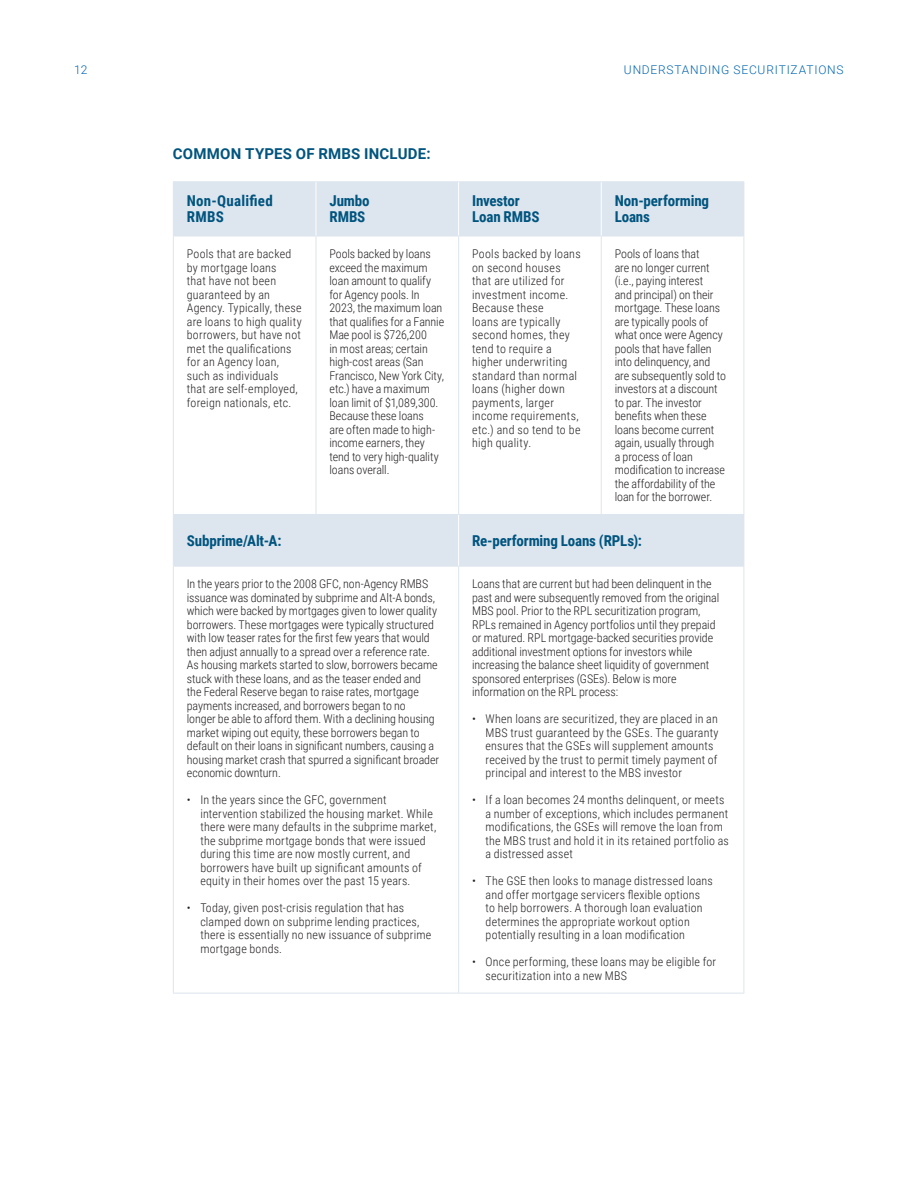
<style>
.page{position:relative;width:918px;height:1188px;background:#fff}
.page>*{position:absolute;margin:0;border:0;box-sizing:border-box;transform-origin:0 0}
.Table_Header_RobC_B_9_10{font:700 15px/16.5px "Roboto Condensed";letter-spacing:-.01em;color:#00547e}
.Subhead_Rob_B_10_14{font:700 15px "Roboto";letter-spacing:.015em;color:#00547e}
.Table_Header_RobC_B_9_10-2{font:700 15px/16.5px "Roboto Condensed";letter-spacing:.015em;color:#00547e}
.Table_Light_RobC_L_8_9{font:300 12px/13.5px "Roboto Condensed";color:#231f20}
.Table_Light_RobC_L_8_9-2{font:300 12px/13.5px "Roboto Condensed";letter-spacing:.025em;color:#231f20}
.Table_Header_RobC_B_9_10-3{font:300 12px/13.5px "Roboto Condensed";letter-spacing:.02em;color:#231f20}
.t1{font:300 12px "Roboto";letter-spacing:.065em;color:#0165b1}
</style>
<div class="page">
<svg style="left:174px;top:182px;width:570px;height:384px"></svg>
<hr style="left:173px;top:181px;width:143px;height:1px;background:#dde5ee">
<hr style="left:173px;top:182px;width:1px;height:54px;background:#dde5ee">
<hr style="left:316px;top:181px;width:143px;height:1px;background:#dde5ee">
<hr style="left:459px;top:181px;width:142px;height:1px;background:#dde5ee">
<hr style="left:601px;top:181px;width:143px;height:1px;background:#dde5ee">
<hr style="left:744px;top:182px;width:1px;height:54px;background:#dde5ee">
<hr style="left:173px;top:236px;width:143px;height:1px;background:#dde5ee">
<hr style="left:173px;top:236px;width:1px;height:278px;background:#dde5ee">
<hr style="left:316px;top:236px;width:143px;height:1px;background:#dde5ee">
<hr style="left:316px;top:236px;width:1px;height:278px;background:#dde5ee">
<hr style="left:459px;top:236px;width:142px;height:1px;background:#dde5ee">
<hr style="left:458px;top:236px;width:1px;height:278px;background:#dde5ee">
<hr style="left:601px;top:236px;width:143px;height:1px;background:#dde5ee">
<hr style="left:601px;top:236px;width:1px;height:278px;background:#dde5ee">
<hr style="left:744px;top:236px;width:1px;height:278px;background:#dde5ee">
<hr style="left:173px;top:514px;width:143px;height:1px;background:#dde5ee">
<hr style="left:173px;top:515px;width:1px;height:51px;background:#dde5ee">
<hr style="left:316px;top:514px;width:143px;height:1px;background:#dde5ee">
<hr style="left:459px;top:514px;width:142px;height:1px;background:#dde5ee">
<hr style="left:601px;top:514px;width:143px;height:1px;background:#dde5ee">
<hr style="left:744px;top:515px;width:1px;height:51px;background:#dde5ee">
<hr style="left:173px;top:566px;width:143px;height:1px;background:#dde5ee">
<hr style="left:173px;top:566px;width:1px;height:427px;background:#dde5ee">
<hr style="left:316px;top:566px;width:143px;height:1px;background:#dde5ee">
<hr style="left:459px;top:566px;width:142px;height:1px;background:#dde5ee">
<hr style="left:458px;top:566px;width:1px;height:427px;background:#dde5ee">
<hr style="left:601px;top:566px;width:143px;height:1px;background:#dde5ee">
<hr style="left:744px;top:566px;width:1px;height:427px;background:#dde5ee">
<hr style="left:173px;top:993px;width:143px;height:1px;background:#dde5ee">
<hr style="left:316px;top:993px;width:143px;height:1px;background:#dde5ee">
<hr style="left:459px;top:993px;width:142px;height:1px;background:#dde5ee">
<hr style="left:601px;top:993px;width:143px;height:1px;background:#dde5ee">
<hr style="left:316px;top:182px;width:1px;height:54px;background:#fff">
<hr style="left:458px;top:182px;width:1px;height:54px;background:#fff">
<hr style="left:601px;top:182px;width:1px;height:54px;background:#fff">
<hr style="left:458px;top:515px;width:1px;height:51px;background:#fff">
<p class="t1" style="left:74px;top:61px;width:15px">12</p>
<p class="t1" style="left:624px;top:61px;width:221px">UNDERSTANDING SECURITIZATIONS</p>
<p class="Subhead_Rob_B_10_14" style="left:173px;top:143px;width:259px">COMMON TYPES OF RMBS INCLUDE:</p>
<p class="Table_Header_RobC_B_9_10-2" style="left:187px;top:192px;width:87px">Non-Qualified<br>RMBS</p>
<p class="Table_Header_RobC_B_9_10" style="left:329px;top:192px;width:42px">Jumbo<br>RMBS</p>
<p class="Table_Header_RobC_B_9_10" style="left:472px;top:192px;width:69px">Investor<br>Loan RMBS</p>
<p class="Table_Header_RobC_B_9_10" style="left:615px;top:192px;width:96px">Non-performing<br>Loans</p>
<p class="Table_Header_RobC_B_9_10-3" style="left:187px;top:247px;width:116px">Pools that are backed by mortgage loans<br>that have not been guaranteed by an<br>Agency. Typically, these are loans to high quality borrowers, but have not met the qualifications for an Agency loan, such as individuals<br>that are self-employed, foreign nationals, etc.</p>
<p class="Table_Light_RobC_L_8_9" style="left:329px;top:247px;width:116px">Pools backed by loans exceed the maximum loan amount to qualify for Agency pools. In<br>2023, the maximum loan that qualifies for a Fannie<br>Mae pool is $726,200<br>in most areas; certain high-cost areas (San<br>Francisco, New York City, etc.) have a maximum loan limit of $1,089,300.<br>Because these loans<br>are often made to high&shy;income earners, they tend to very high-quality loans overall.</p>
<p class="Table_Light_RobC_L_8_9-2" style="left:472px;top:247px;width:110px">Pools backed by loans on second houses that are utilized for investment income.<br>Because these<br>loans are typically second homes, they tend to require a higher underwriting standard than normal loans (higher down payments, larger income requirements, etc.) and so tend to be high quality.</p>
<p class="Table_Light_RobC_L_8_9" style="left:615px;top:247px;width:113px">Pools of loans that<br>are no longer current (i.e., paying interest<br>and principal) on their mortgage. These loans are typically pools of what once were Agency pools that have fallen into delinquency, and are subsequently sold to investors at a discount to par. The investor benefits when these loans become current again, usually through<br>a process of loan modification to increase the affordability of the loan for the borrower.</p>
<p class="Table_Header_RobC_B_9_10" style="left:187px;top:532px;width:96px">Subprime/Alt-A:</p>
<p class="Table_Header_RobC_B_9_10" style="left:472px;top:532px;width:171px">Re-performing Loans (RPLs):</p>
<p class="Table_Light_RobC_L_8_9" style="left:187px;top:577px;width:254px">In the years prior to the 2008 GFC, non-Agency RMBS issuance was dominated by subprime and Alt-A bonds, which were backed by mortgages given to lower quality borrowers. These mortgages were typically structured with low teaser rates for the first few years that would then adjust annually to a spread over a reference rate.<br>As housing markets started to slow, borrowers became stuck with these loans, and as the teaser ended and<br>the Federal Reserve began to raise rates, mortgage payments increased, and borrowers began to no<br>longer be able to afford them. With a declining housing market wiping out equity, these borrowers began to default on their loans in significant numbers, causing a housing market crash that spurred a significant broader economic downturn.</p>
<p class="Table_Light_RobC_L_8_9" style="left:200px;top:793px;width:238px;text-indent:-14px">• In the years since the GFC, government intervention stabilized the housing market. While there were many defaults in the subprime market, the subprime mortgage bonds that were issued during this time are now mostly current, and borrowers have built up significant amounts of equity in their homes over the past 15 years.</p>
<p class="Table_Light_RobC_L_8_9" style="left:200px;top:901px;width:232px;text-indent:-14px">• Today, given post-crisis regulation that has clamped down on subprime lending practices, there is essentially no new issuance of subprime mortgage bonds.</p>
<p class="Table_Light_RobC_L_8_9" style="left:472px;top:577px;width:249px">Loans that are current but had been delinquent in the past and were subsequently removed from the original MBS pool. Prior to the RPL securitization program, RPLs remained in Agency portfolios until they prepaid or matured. RPL mortgage-backed securities provide additional investment options for investors while increasing the balance sheet liquidity of government sponsored enterprises (GSEs). Below is more information on the RPL process:</p>
<p class="Table_Light_RobC_L_8_9" style="left:486px;top:712px;width:234px;text-indent:-14px">• When loans are securitized, they are placed in an MBS trust guaranteed by the GSEs. The guaranty ensures that the GSEs will supplement amounts received by the trust to permit timely payment of principal and interest to the MBS investor</p>
<p class="Table_Light_RobC_L_8_9" style="left:486px;top:793px;width:245px;text-indent:-14px">• If a loan becomes 24 months delinquent, or meets a number of exceptions, which includes permanent modifications, the GSEs will remove the loan from the MBS trust and hold it in its retained portfolio as a distressed asset</p>
<p class="Table_Light_RobC_L_8_9" style="left:486px;top:874px;width:229px;text-indent:-14px">• The GSE then looks to manage distressed loans and offer mortgage servicers flexible options<br>to help borrowers. A thorough loan evaluation determines the appropriate workout option potentially resulting in a loan modification</p>
<p class="Table_Light_RobC_L_8_9" style="left:486px;top:955px;width:232px;text-indent:-14px">• Once performing, these loans may be eligible for securitization into a new MBS</p>
</div>
